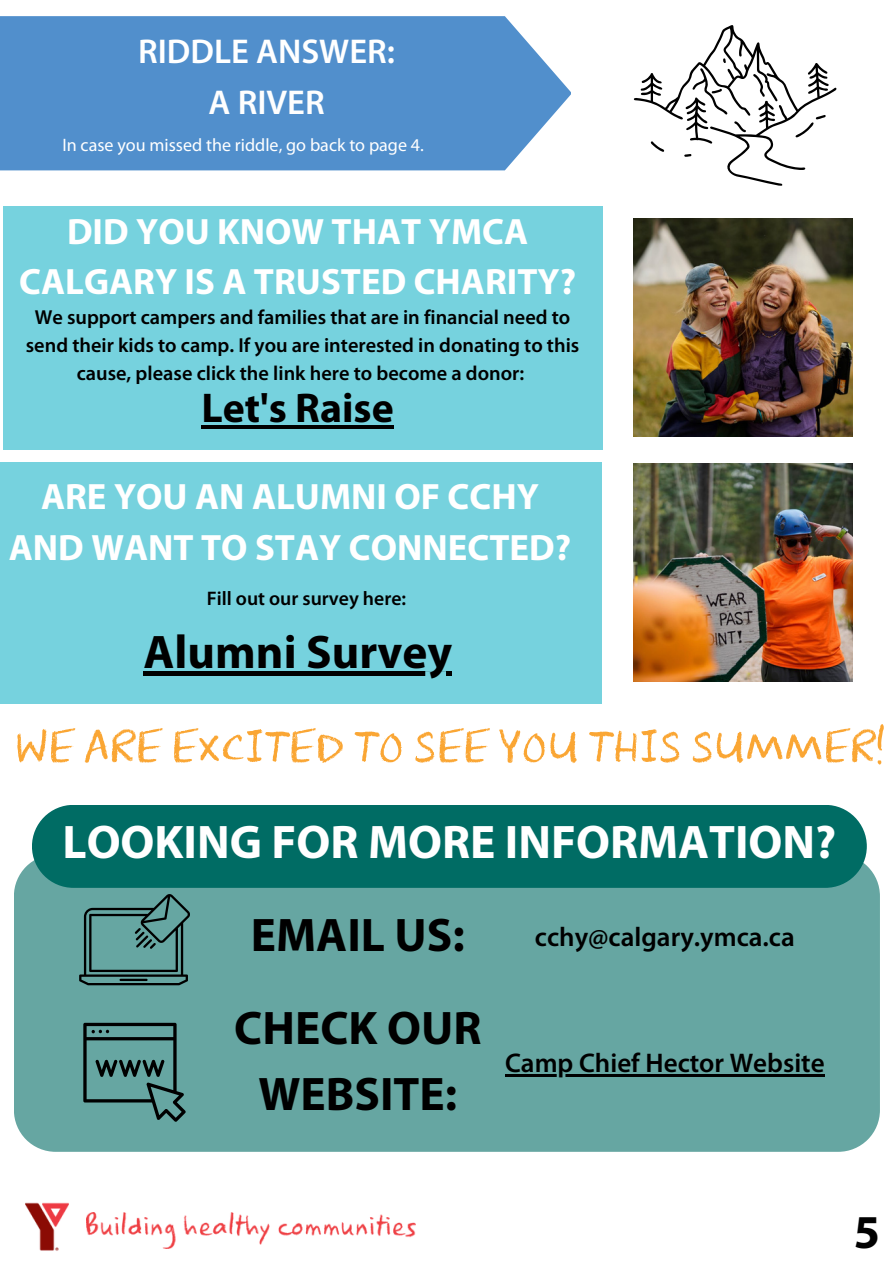
<style>
.page{position:relative;width:894px;height:1264px;background:#fff}
.page>*{position:absolute;margin:0;border:0;box-sizing:border-box;transform-origin:0 0}
.t1{font:56.25px "YMCA Script";color:#faa634}
.t2{font:700 47.25px/65.2px "Myriad Pro";color:#000;text-align:center}
.t3{font:700 47.25px "Myriad Pro";color:#fff}
.t4{font:700 47.25px "Myriad Pro";color:#010101}
.t5{font:700 41.7px "Myriad Pro";color:#000}
.t6{font:700 36.75px/50.7px "Myriad Pro";color:#fff;text-align:center}
.t7{font:600 34.5px "Myriad Pro";color:#fff}
.t8{font:600 34.5px "Myriad Pro";color:#fefefe}
.t9{font:600 27px "Myriad Pro";color:#000}
.t10{font:600 20.25px/27.9px "Myriad Pro";color:#000;text-align:center}
.t11{font:600 19.65px "Myriad Pro";color:#000}
.t12{font:18px "Myriad Pro";color:#fff}
</style>
<div class="page">
<div style="left:0;top:16px;width:570px;height:154px;background:#518fcc"></div>
<svg style="left:633px;top:25px;width:203px;height:161px"></svg>
<img style="left:87px;top:1212px;width:328px;height:36px">
<img style="left:25px;top:1202px;width:44px;height:49px">
<div style="left:14px;top:854px;width:865px;height:297px;background:#66a6a2"></div>
<svg style="left:79px;top:894px;width:111px;height:91px;background:#518480"></svg>
<div style="left:32px;top:804px;width:834px;height:83px;background:#006c64;border-radius:41px"></div>
<svg style="left:83px;top:1022px;width:103px;height:99px;background:#4f807d"></svg>
<div style="left:3px;top:206px;width:599px;height:243px;background:#76d2de"></div>
<div style="left:0;top:462px;width:601px;height:241px;background:#76d2de"></div>
<img style="left:633px;top:218px;width:218px;height:218px">
<hr style="left:505px;top:1074px;width:319px;height:2px;background:#000">
<svg style="left:201px;top:425px;width:192px;height:3px"></svg>
<div style="left:143px;top:671px;width:309px;height:5px;background:#000"></div>
<img style="left:633px;top:463px;width:218px;height:219px">
<h3 class="t7" style="left:138px;top:37px;width:258px">RIDDLE ANSWER:</h3>
<h3 class="t8" style="left:208px;top:88px;width:118px">A RIVER</h3>
<p class="t12" style="left:62px;top:137px;width:363px">In case you missed the riddle, go back to page 4.</p>
<h3 class="t6" style="left:19px;top:209px;width:558px">DID YOU KNOW THAT YMCA<br>CALGARY IS A TRUSTED CHARITY?</h3>
<p class="t10" style="left:26px;top:305px;width:555px">We support campers and families that are in financial need to send their kids to camp. If you are interested in donating to this cause, please click the link here to become a donor:</p>
<h3 class="t5" style="left:201px;top:390px;width:194px">Let's Raise</h3>
<h3 class="t6" style="left:9px;top:474px;width:563px">ARE YOU AN ALUMNI OF CCHY<br>AND WANT TO STAY CONNECTED?</h3>
<p class="t11" style="left:207px;top:590px;width:201px">Fill out our survey here:</p>
<h2 class="t2" style="left:143px;top:624px;width:310px">Alumni Survey</h2>
<h1 class="t1" style="left:14px;top:719px;width:872px">WE ARE EXCITED TO SEE YOU THIS SUMMER!</h1>
<h2 class="t3" style="left:62px;top:822px;width:775px">LOOKING FOR MORE INFORMATION?</h2>
<h2 class="t2" style="left:251px;top:906px;width:215px">EMAIL US:</h2>
<h3 class="t9" style="left:534px;top:925px;width:261px">cchy@calgary.ymca.ca</h3>
<h2 class="t2" style="left:234px;top:999px;width:248px">CHECK OUR<br>WEBSITE:</h2>
<h3 class="t9" style="left:505px;top:1051px;width:321px">Camp Chief Hector Website</h3>
<h2 class="t4" style="left:853px;top:1212px;width:28px">5</h2>
</div>
